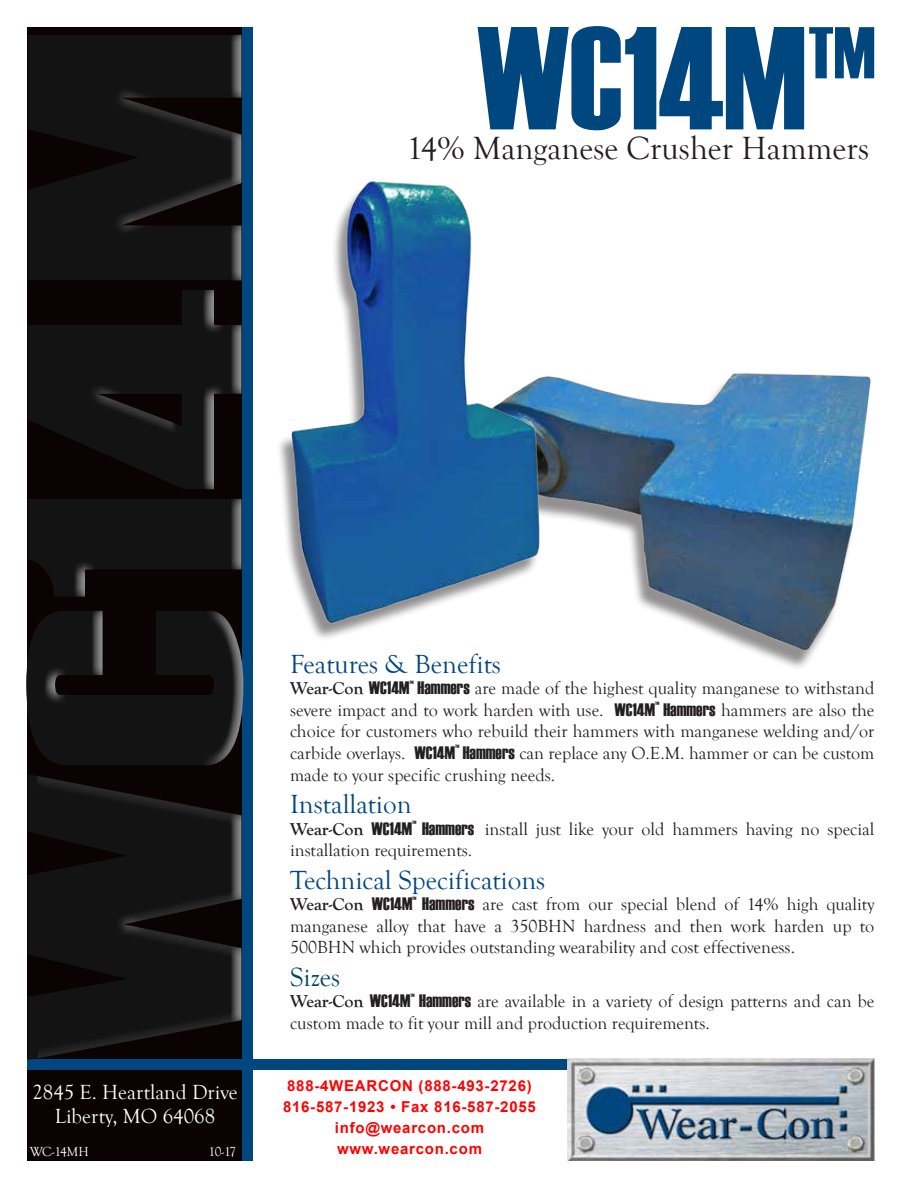
<style>
.page{position:relative;width:918px;height:1188px;background:#fff}
.page>*{position:absolute;margin:0;border:0;box-sizing:border-box;transform-origin:0 0}
.t1{font:146.25px "Haettenschweiler";color:#00467f}
.t2{font:33px "Goudy Old Style T";color:#231f20}
.t3{font:27px "Goudy Old Style T";color:#00467f}
.t4{font:27px "Goudy Old Style T";color:#004666}
.t5{font:21px/24px "Goudy Old Style T";color:#fff;text-align:center}
.t6{font:18px/21.6px "Goudy Old Style T";color:#231f20;text-align:justify}
.t7{font:700 15px/21px "Arial";letter-spacing:.05em;color:#f00;text-align:center}
.t8{font:13.5px "Goudy Old Style T";letter-spacing:-.045em;color:#fff}
.s1{font-weight:700}
.s2{font-family:"Haettenschweiler"}
</style>
<div class="page">
<img style="left:27px;top:27px;width:848px;height:1134px">
<div style="left:27px;top:1059px;width:830px;height:11px;background:#00467f"></div>
<div style="left:242px;top:27px;width:11px;height:1134px;background:#00467f"></div>
<div style="left:31px;top:24px;width:223px;height:1046px;background:#fff;opacity:.75"></div>
<img style="left:567px;top:1058px;width:307px;height:103px">
<div style="left:469px;top:378px;width:402px;height:293px;background:#fff"></div>
<img style="left:463px;top:353px;width:412px;height:312px">
<img style="left:267px;top:156px;width:311px;height:488px">
<h1 class="t1" style="left:477px;top:-21px;width:400px">WC14M™</h1>
<h2 class="t2" style="left:407px;top:130px;width:464px">14% Manganese Crusher Hammers</h2>
<h3 class="t3" style="left:290px;top:649px;width:212px">Features &amp; Benefits</h3>
<p class="t6" style="left:290px;top:678px;width:586px"><span class="s1">Wear-Con</span> <span class="s2">WC14M</span><sup>™</sup> <span class="s2">Hammers</span> are made of the highest quality manganese to withstand severe impact and to work harden with use. <span class="s2">WC14M</span><sup>™</sup> <span class="s2">Hammers</span> hammers are also the choice for customers who rebuild their hammers with manganese welding and/or carbide overlays. <span class="s2">WC14M</span><sup>™</sup> <span class="s2">Hammers</span> can replace any O.E.M. hammer or can be custom made to your specific crushing needs.</p>
<h3 class="t3" style="left:290px;top:789px;width:123px">Installation</h3>
<p class="t6" style="left:290px;top:818px;width:586px"><span class="s1">Wear-Con</span> <span class="s2">WC14M</span><sup>™</sup> <span class="s2">Hammers</span> install just like your old hammers having no special installation requirements.</p>
<h3 class="t3" style="left:290px;top:865px;width:257px">Technical Specifications</h3>
<p class="t6" style="left:290px;top:894px;width:586px"><span class="s1">Wear-Con</span> <span class="s2">WC14M</span><sup>™</sup> <span class="s2">Hammers</span> are cast from our special blend of 14% high quality manganese alloy that have a 350BHN hardness and then work harden up to 500BHN which provides outstanding wearability and cost effectiveness.</p>
<h3 class="t4" style="left:290px;top:962px;width:52px">Sizes</h3>
<p class="t6" style="left:290px;top:991px;width:586px"><span class="s1">Wear-Con</span> <span class="s2">WC14M</span><sup>™</sup> <span class="s2">Hammers</span> are available in a variety of design patterns and can be custom made to fit your mill and production requirements.</p>
<p class="t7" style="left:283px;top:1075px;width:254px">888-4WEARCON (888-493-2726)<br>816-587-1923 • Fax 816-587-2055 info@wearcon.com</p>
<p class="t5" style="left:32px;top:1080px;width:207px">2845 E. Heartland Drive<br>Liberty, MO 64068</p>
<p class="t8" style="left:209px;top:1144px;width:29px">10-17</p>
<p class="t8" style="left:30px;top:1144px;width:61px">WC-14MH</p>
<p class="t7" style="left:337px;top:1138px;width:146px">www.wearcon.com</p>
</div>
